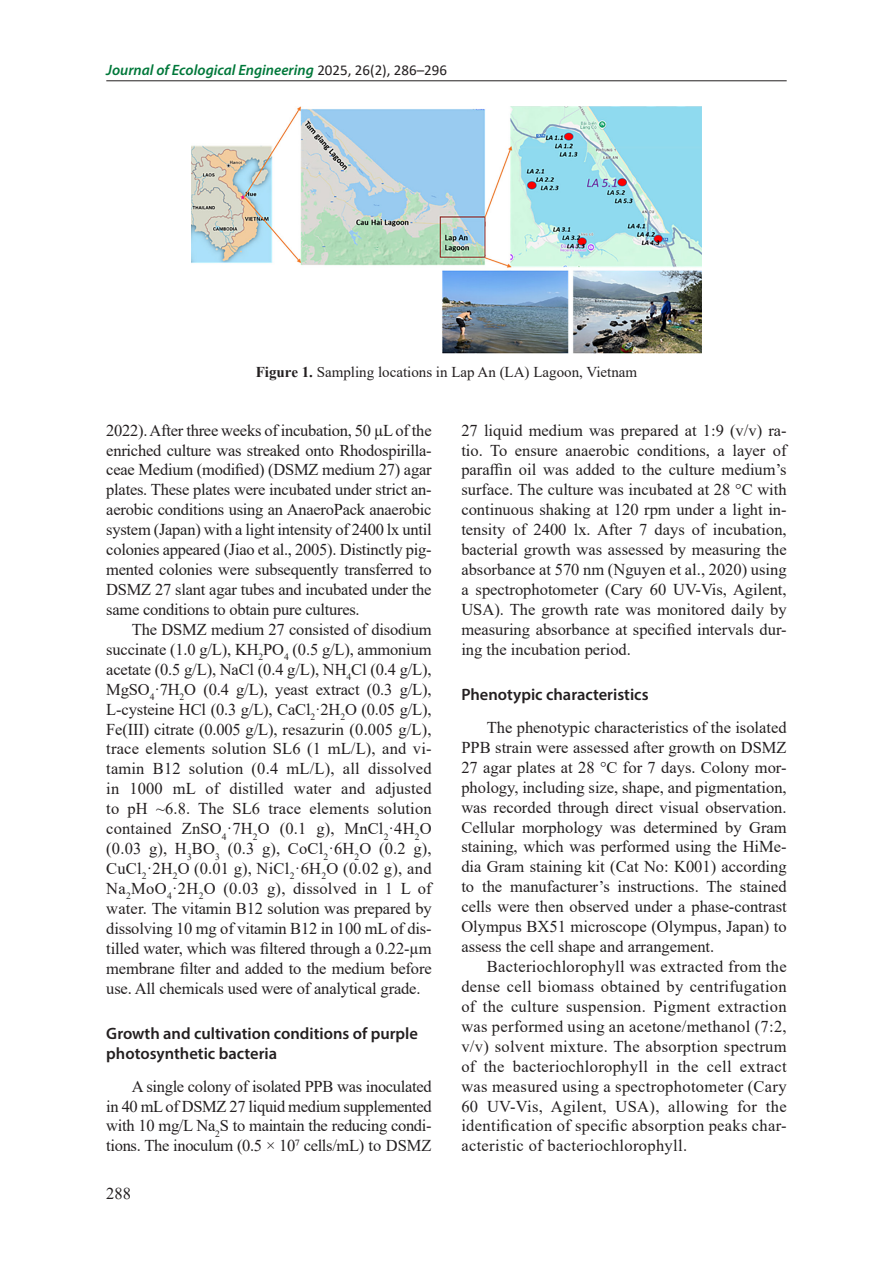
<style>
.page{position:relative;width:893px;height:1263px;background:#fff}
.page>*{position:absolute;margin:0;border:0;box-sizing:border-box;transform-origin:0 0}
.Base_Text{font:16.5px/20px "Times New Roman";color:#231f20;text-align:justify}
.Heading_2{font:600 16.5px/20px "Myriad Pro";color:#231f20}
.Figure{font:15px "Times New Roman";color:#231f20}
.t1{font:italic 600 15px "Myriad Pro";color:#00783a}
.s1{font-family:"Calibri";font-weight:400;font-style:normal;color:#231f20}
.s2{font-weight:700}
</style>
<div class="page">
<hr style="left:106px;top:80px;width:681px;height:1px;background:#231f20">
<img style="left:191px;top:106px;width:511px;height:248px">
<p class="t1" style="left:106px;top:60px;width:342px">Journal of Ecological Engineering <span class="s1">2025, 26(2), 286–296</span></p>
<p class="Figure" style="left:256px;top:361px;width:383px"><span class="s2">Figure 1.</span> Sampling locations in Lap An (LA) Lagoon, Vietnam</p>
<p class="Base_Text" style="left:106px;top:420px;width:327px">2022). After three weeks of incubation, 50 µL of the enriched culture was streaked onto Rhodospirilla&shy;ceae Medium (modified) (DSMZ medium 27) agar plates. These plates were incubated under strict an&shy;aerobic conditions using an AnaeroPack anaerobic system (Japan) with a light intensity of 2400 lx until colonies appeared (Jiao et al., 2005). Distinctly pig&shy;mented colonies were subsequently transferred to DSMZ 27 slant agar tubes and incubated under the same conditions to obtain pure cultures.</p>
<p class="Base_Text" style="left:106px;top:619px;width:327px;text-indent:26px">The DSMZ medium 27 consisted of disodium succinate (1.0 g/L), KH<sub>2</sub>PO<sub>4</sub> (0.5 g/L), ammonium acetate (0.5 g/L), NaCl (0.4 g/L), NH<sub>4</sub>Cl (0.4 g/L), MgSO<sub>4</sub>·7H<sub>2</sub>O (0.4 g/L), yeast extract (0.3 g/L), L-cysteine HCl (0.3 g/L), CaCl<sub>2</sub>·2H<sub>2</sub>O (0.05 g/L), Fe(III) citrate (0.005 g/L), resazurin (0.005 g/L), trace elements solution SL6 (1 mL/L), and vi&shy;tamin B12 solution (0.4 mL/L), all dissolved in 1000 mL of distilled water and adjusted to pH ~6.8. The SL6 trace elements solution contained ZnSO<sub>4</sub>·7H<sub>2</sub>O (0.1 g), MnCl<sub>2</sub>·4H<sub>2</sub>O (0.03 g), H<sub>3</sub>BO<sub>3</sub> (0.3 g), CoCl<sub>2</sub>·6H<sub>2</sub>O (0.2 g), CuCl<sub>2</sub>·2H<sub>2</sub>O (0.01 g), NiCl<sub>2</sub>·6H<sub>2</sub>O (0.02 g), and Na<sub>2</sub>MoO<sub>4</sub>·2H<sub>2</sub>O (0.03 g), dissolved in 1 L of water. The vitamin B12 solution was prepared by dissolving 10 mg of vitamin B12 in 100 mL of dis&shy;tilled water, which was filtered through a 0.22-µm membrane filter and added to the medium before use. All chemicals used were of analytical grade.</p>
<p class="Heading_2" style="left:106px;top:1023px;width:313px">Growth and cultivation conditions of purple photosynthetic bacteria</p>
<p class="Base_Text" style="left:106px;top:1075px;width:327px;text-indent:26px">A single colony of isolated PPB was inoculated in 40 mL of DSMZ 27 liquid medium supplemented with 10 mg/L Na<sub>2</sub>S to maintain the reducing condi&shy;tions. The inoculum (0.5 × 10⁷ cells/mL) to DSMZ</p>
<p class="Base_Text" style="left:106px;top:1183px;width:26px">288</p>
<p class="Base_Text" style="left:461px;top:420px;width:327px">27 liquid medium was prepared at 1:9 (v/v) ra&shy;tio. To ensure anaerobic conditions, a layer of paraffin oil was added to the culture medium’s surface. The culture was incubated at 28 °C with continuous shaking at 120 rpm under a light in&shy;tensity of 2400 lx. After 7 days of incubation, bacterial growth was assessed by measuring the absorbance at 570 nm (Nguyen et al., 2020) using a spectrophotometer (Cary 60 UV-Vis, Agilent, USA). The growth rate was monitored daily by measuring absorbance at specified intervals dur&shy;ing the incubation period.</p>
<p class="Heading_2" style="left:461px;top:684px;width:189px">Phenotypic characteristics</p>
<p class="Base_Text" style="left:461px;top:717px;width:327px;text-indent:26px">The phenotypic characteristics of the isolated PPB strain were assessed after growth on DSMZ 27 agar plates at 28 °C for 7 days. Colony mor&shy;phology, including size, shape, and pigmentation, was recorded through direct visual observation.<br>Cellular morphology was determined by Gram staining, which was performed using the HiMe&shy;dia Gram staining kit (Cat No: K001) according to the manufacturer’s instructions. The stained cells were then observed under a phase-contrast Olympus BX51 microscope (Olympus, Japan) to assess the cell shape and arrangement.</p>
<p class="Base_Text" style="left:461px;top:956px;width:327px;text-indent:26px">Bacteriochlorophyll was extracted from the dense cell biomass obtained by centrifugation of the culture suspension. Pigment extraction was performed using an acetone/methanol (7:2, v/v) solvent mixture. The absorption spectrum of the bacteriochlorophyll in the cell extract was measured using a spectrophotometer (Cary 60 UV-Vis, Agilent, USA), allowing for the identification of specific absorption peaks char&shy;acteristic of bacteriochlorophyll.</p>
</div>
